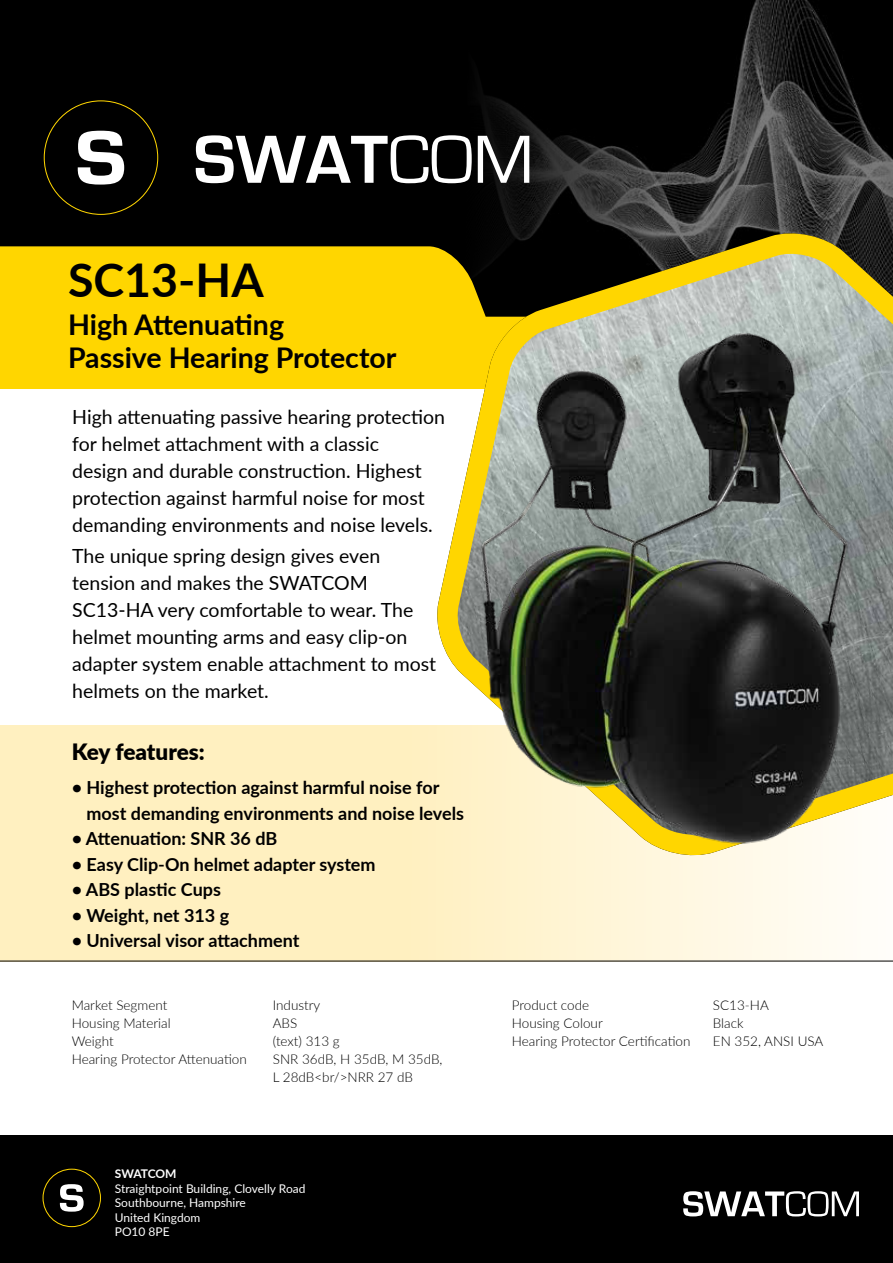
<style>
.page{position:relative;width:893px;height:1263px;background:#fff}
.page>*{position:absolute;margin:0;border:0;box-sizing:border-box;transform-origin:0 0}
.t1{font:700 46.5px "Lato";color:#000}
.t2{font:700 28.5px/33px "Lato";color:#000}
.t3{font:900 22.5px "Lato";letter-spacing:-.01em;color:#000}
.t4{font:19.5px/27px "Lato";color:#000}
.t5{font:700 18px/25.5px "Lato";color:#000}
.t6{font:300 13.5px/18px "Lato";color:#000}
.t7{font:12px/14.4px "Lato";color:#fff}
.t8{font:700 12px "Lato";letter-spacing:-.02em;color:#fff}
</style>
<div class="page">
<img style="left:0;top:0;width:893px;height:246px">
<div style="left:0;top:1135px;width:893px;height:128px;background:#000"></div>
<svg style="left:683px;top:1191px;width:176px;height:25px"></svg>
<div style="left:43px;top:1169px;width:58px;height:58px;border:1px solid #ffd600;border-radius:50%"></div>
<svg style="left:60px;top:1184px;width:24px;height:28px"></svg>
<div style="left:0;top:246px;width:420px;height:95px;background:#ffd600"></div>
<div style="left:0;top:341px;width:692px;height:48px;background:#ffd600"></div>
<div style="left:0;top:725px;width:893px;height:236px;background:linear-gradient(to right,#ffedb2,#fffbee)"></div>
<div style="left:44px;top:101px;width:114px;height:113px;background:#000;border-radius:50%"></div>
<svg style="left:78px;top:131px;width:46px;height:54px"></svg>
<svg style="left:196px;top:135px;width:333px;height:48px"></svg>
<hr style="left:0;top:961px;width:893px;height:1px;background:#000">
<svg style="left:420px;top:231px;width:473px;height:640px"></svg>
<img style="left:474px;top:329px;width:381px;height:520px">
<h1 class="t1" style="left:68px;top:254px;width:197px">SC13-HA</h1>
<h2 class="t2" style="left:68px;top:307px;width:330px">High Attenuating<br>Passive Hearing Protector</h2>
<p class="t4" style="left:72px;top:402px;width:374px">High attenuating passive hearing protection for helmet attachment with a classic<br>design and durable construction. Highest protection against harmful noise for most demanding environments and noise levels.</p>
<p class="t4" style="left:72px;top:544px;width:365px">The unique spring design gives even tension and makes the SWATCOM SC13-HA very comfortable to wear. The helmet mounting arms and easy clip-on adapter system enable attachment to most helmets on the market.</p>
<p class="t3" style="left:72px;top:743px;width:135px">Key features:</p>
<p class="t5" style="left:87px;top:774px;width:379px;text-indent:-15px">• Highest protection against harmful noise for most demanding environments and noise levels</p>
<p class="t5" style="left:72px;top:825px;width:207px">• Attenuation: SNR 36 dB</p>
<p class="t5" style="left:72px;top:850px;width:305px">• Easy Clip-On helmet adapter system</p>
<p class="t5" style="left:72px;top:876px;width:151px">• ABS plastic Cups</p>
<p class="t5" style="left:72px;top:902px;width:159px">• Weight, net 313 g</p>
<p class="t5" style="left:72px;top:927px;width:229px">• Universal visor attachment</p>
<p class="t6" style="left:72px;top:997px;width:97px">Market Segment</p>
<p class="t6" style="left:273px;top:997px;width:49px">Industry</p>
<p class="t6" style="left:72px;top:1015px;width:101px">Housing Material</p>
<p class="t6" style="left:273px;top:1015px;width:26px">ABS</p>
<p class="t6" style="left:72px;top:1033px;width:43px">Weight</p>
<p class="t6" style="left:273px;top:1033px;width:68px">(text) 313 g</p>
<p class="t6" style="left:72px;top:1050px;width:177px">Hearing Protector Attenuation</p>
<p class="t6" style="left:273px;top:1050px;width:171px">SNR 36dB, H 35dB, M 35dB,<br>L 28dB&lt;br/&gt;NRR 27 dB</p>
<p class="t8" style="left:115px;top:1167px;width:63px">SWATCOM</p>
<p class="t7" style="left:115px;top:1182px;width:192px">Straightpoint Building, Clovelly Road<br>Southbourne, Hampshire<br>United Kingdom<br>PO10 8PE</p>
<p class="t6" style="left:512px;top:997px;width:79px">Product code</p>
<p class="t6" style="left:713px;top:997px;width:58px">SC13-HA</p>
<p class="t6" style="left:512px;top:1015px;width:92px">Housing Colour</p>
<p class="t6" style="left:713px;top:1015px;width:32px">Black</p>
<p class="t6" style="left:512px;top:1032px;width:180px">Hearing Protector Certification</p>
<p class="t6" style="left:713px;top:1032px;width:112px">EN 352, ANSI USA</p>
</div>
